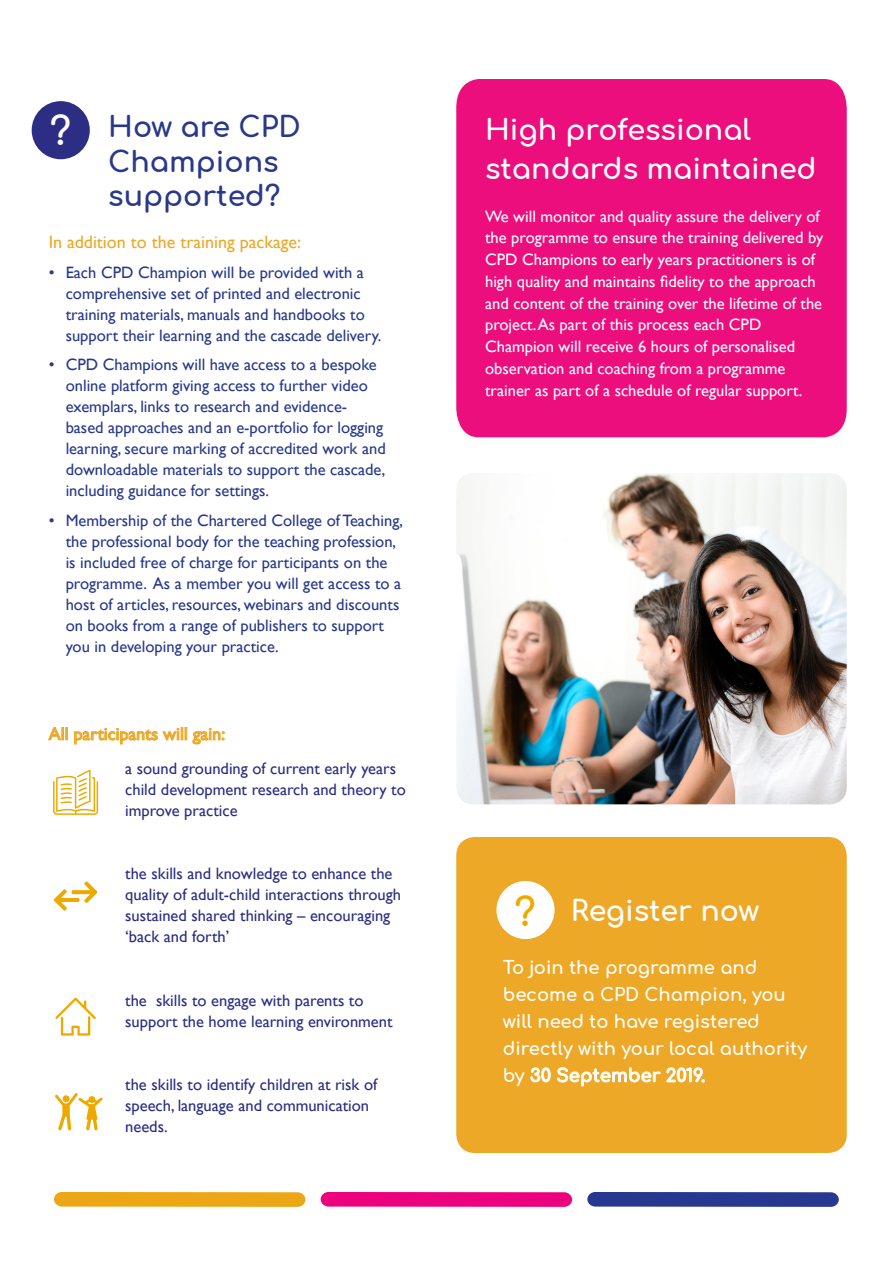
<style>
.page{position:relative;width:893px;height:1263px;background:#fff}
.page>*{position:absolute;margin:0;border:0;box-sizing:border-box;transform-origin:0 0}
.t1{font:700 39px "Comfortaa";color:#fff}
.t2{font:700 39px "Comfortaa";color:#eea900}
.t3{font:700 28.5px/39px "Comfortaa";color:#fff}
.t4{font:700 28.5px/34.5px "Comfortaa";color:#283989}
.t5{font:700 18px/27px "Comfortaa";color:#fff}
.t6{font:18px "Gill Sans";color:#eda827}
.t7{font:16.5px/21px "Gill Sans";color:#283989}
.t8{font:16.5px/21.8px "Gill Sans";color:#fff}
.t9{font:16.5px/21px "Gill Sans";color:#2b2e83}
</style>
<div class="page">
<svg style="left:48px;top:727px;width:19px;height:13px"></svg>
<svg style="left:74px;top:727px;width:113px;height:17px"></svg>
<svg style="left:193px;top:728px;width:31px;height:16px"></svg>
<div style="left:456px;top:79px;width:391px;height:358px;background:#eb0e7c"></div>
<img style="left:456px;top:473px;width:391px;height:331px">
<svg style="left:54px;top:1192px;width:251px;height:15px;background:#eda91d"></svg>
<svg style="left:321px;top:1192px;width:251px;height:15px;background:#ed0b82"></svg>
<svg style="left:587px;top:1192px;width:252px;height:15px;background:#304094"></svg>
<div style="left:32px;top:101px;width:58px;height:58px;background:#2b2e83;border-radius:50%"></div>
<div style="left:456px;top:837px;width:391px;height:316px;background:#eda827;border-radius:19px"></div>
<svg style="left:531px;top:1068px;width:19px;height:14px"></svg>
<svg style="left:557px;top:1067px;width:103px;height:19px"></svg>
<svg style="left:667px;top:1068px;width:37px;height:14px"></svg>
<div style="left:496px;top:881px;width:59px;height:58px;background:#fff;border-radius:50%"></div>
<svg style="left:55px;top:997px;width:41px;height:38px"></svg>
<svg style="left:55px;top:1093px;width:48px;height:37px"></svg>
<svg style="left:54px;top:881px;width:43px;height:29px"></svg>
<svg style="left:53px;top:770px;width:45px;height:45px"></svg>
<p class="t1" style="left:50px;top:95px;width:23px">?</p>
<p class="t4" style="left:108px;top:106px;width:194px">How are CPD<br>Champions supported?</p>
<p class="t6" style="left:49px;top:232px;width:254px">In addition to the training package:</p>
<p class="t7" style="left:66px;top:261px;width:317px;text-indent:-17px">• Each CPD Champion will be provided with a comprehensive set of printed and electronic training materials, manuals and handbooks to support their learning and the cascade delivery.</p>
<p class="t7" style="left:66px;top:354px;width:322px;text-indent:-17px">• CPD Champions will have access to a bespoke online platform giving access to further video exemplars, links to research and evidence&shy;based approaches and an e-portfolio for logging learning, secure marking of accredited work and downloadable materials to support the cascade, including guidance for settings.</p>
<p class="t7" style="left:66px;top:510px;width:339px;text-indent:-17px">• Membership of the Chartered College of Teaching, the professional body for the teaching profession, is included free of charge for participants on the programme. As a member you will get access to a host of articles, resources, webinars and discounts on books from a range of publishers to support you in developing your practice.</p>
<p class="t6" style="left:49px;top:723px;width:178px">All participants will gain:</p>
<p class="t9" style="left:125px;top:758px;width:282px">a sound grounding of current early years child development research and theory to improve practice</p>
<p class="t9" style="left:125px;top:863px;width:277px">the skills and knowledge to enhance the quality of adult-child interactions through sustained shared thinking – encouraging ‘back and forth’</p>
<p class="t9" style="left:125px;top:990px;width:269px">the skills to engage with parents to support the home learning environment</p>
<p class="t9" style="left:125px;top:1074px;width:254px">the skills to identify children at risk of speech, language and communication needs.</p>
<p class="t3" style="left:485px;top:106px;width:333px">High professional standards maintained</p>
<p class="t8" style="left:485px;top:205px;width:340px">We will monitor and quality assure the delivery of the programme to ensure the training delivered by CPD Champions to early years practitioners is of high quality and maintains fidelity to the approach and content of the training over the lifetime of the project. As part of this process each CPD Champion will receive 6 hours of personalised observation and coaching from a programme trainer as part of a schedule of regular support.</p>
<p class="t2" style="left:514px;top:876px;width:23px">?</p>
<p class="t3" style="left:571px;top:887px;width:190px">Register now</p>
<p class="t5" style="left:503px;top:951px;width:285px">To join the programme and become a CPD Champion, you</p>
<p class="t5" style="left:503px;top:1005px;width:306px">will need to have registered directly with your local authority by 30 September 2019.</p>
</div>
